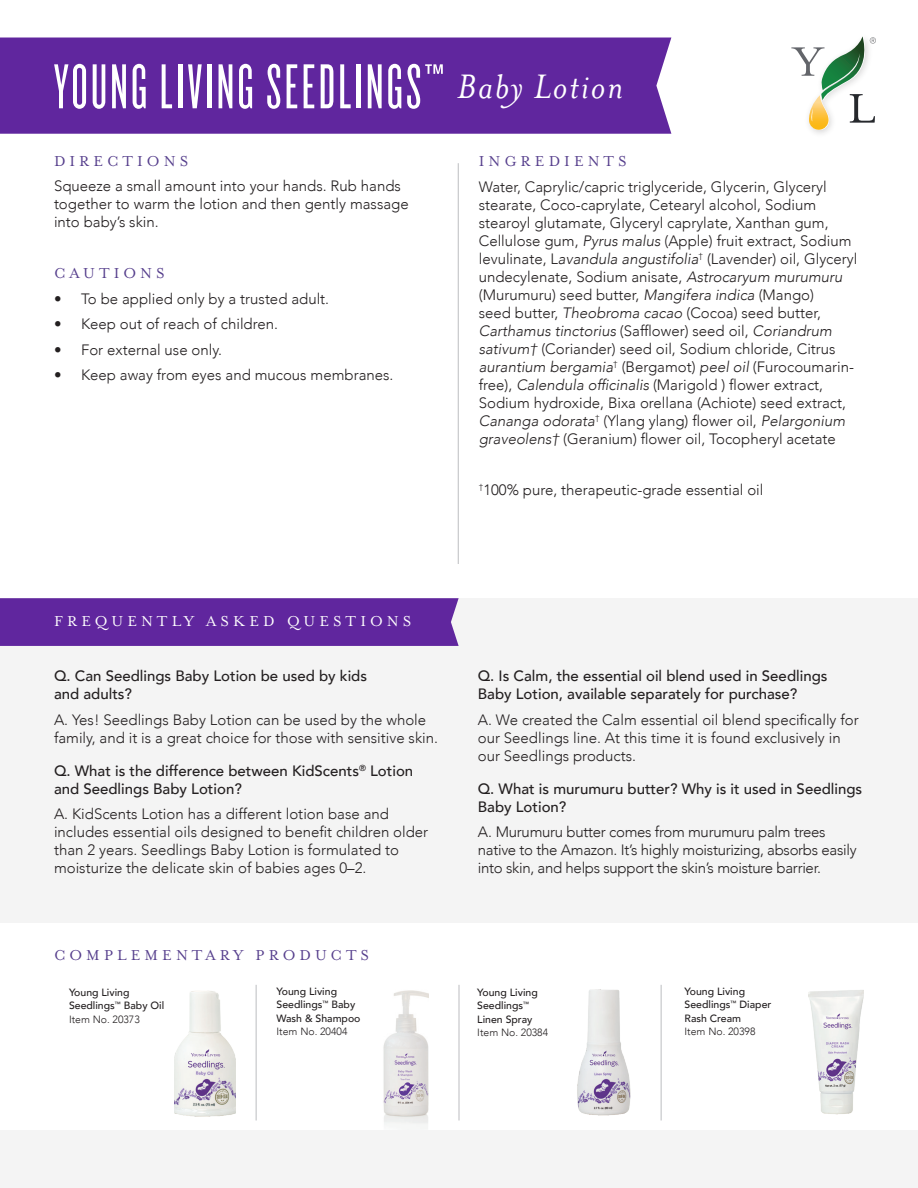
<style>
.page{position:relative;width:918px;height:1188px;background:#fff}
.page>*{position:absolute;margin:0;border:0;box-sizing:border-box;transform-origin:0 0}
.t1{font:66px "Knockout 26 Junior Flywght";letter-spacing:.05em;color:#fff}
.t2{font:16.5px "Mrs Eaves OT";letter-spacing:.25em;color:#553e8c}
.t3{font:16.5px "Mrs Eaves OT";letter-spacing:.25em;color:#fff}
.t4{font:300 15px/18px "Avenir";color:#231f20}
.t5{font:500 15px/18px "Avenir";color:#231f20}
.t6{font:300 15px/18px "Avenir";letter-spacing:-.02em;color:#231f20}
.t7{font:500 10.5px/13.5px "Avenir";color:#231f20}
.t8{font:300 10.5px "Avenir";color:#231f20}
.s1{font-style:italic}
</style>
<div class="page">
<div style="left:0;top:598px;width:918px;height:325px;background:#f4f4f4"></div>
<div style="left:0;top:598px;width:459px;height:48px;background:#60269e"></div>
<div style="left:0;top:38px;width:671px;height:96px;background:#60269e"></div>
<svg style="left:791px;top:36px;width:85px;height:94px"></svg>
<hr style="left:256px;top:985px;width:1px;height:135px;background:#bcbdc0">
<hr style="left:459px;top:985px;width:1px;height:135px;background:#bcbdc0">
<hr style="left:661px;top:985px;width:1px;height:135px;background:#bcbdc0">
<img style="left:577px;top:989px;width:54px;height:127px">
<img style="left:174px;top:991px;width:62px;height:126px">
<img style="left:383px;top:990px;width:46px;height:135px">
<img style="left:809px;top:990px;width:55px;height:125px">
<hr style="left:458px;top:163px;width:1px;height:401px;background:#bcbdc0">
<div style="left:0;top:1130px;width:918px;height:58px;background:#f4f4f4"></div>
<p class="t1" style="left:54px;top:50px;width:571px">YOUNG LIVING SEEDLINGS™ <sup>Baby</sup> <sup>Lotion</sup></p>
<p class="t2" style="left:54px;top:152px;width:136px">DIRECTIONS</p>
<p class="t4" style="left:54px;top:177px;width:356px">Squeeze a small amount into your hands. Rub hands together to warm the lotion and then gently massage into baby’s skin.</p>
<p class="t2" style="left:54px;top:264px;width:112px">CAUTIONS</p>
<p class="t4" style="left:54px;top:289px;width:277px">• To be applied only by a trusted adult.</p>
<p class="t4" style="left:54px;top:315px;width:226px">• Keep out of reach of children.</p>
<p class="t4" style="left:54px;top:340px;width:169px">• For external use only.</p>
<p class="t4" style="left:54px;top:366px;width:341px">• Keep away from eyes and mucous membranes.</p>
<p class="t2" style="left:479px;top:152px;width:149px">INGREDIENTS</p>
<p class="t4" style="left:479px;top:178px;width:380px">Water, Caprylic/capric triglyceride, Glycerin, Glyceryl stearate, Coco-caprylate, Cetearyl alcohol, Sodium stearoyl glutamate, Glyceryl caprylate, Xanthan gum, Cellulose gum, <span class="s1">Pyrus malus</span> (Apple) fruit extract, Sodium levulinate, L<span class="s1">avandula angustifolia</span><sup>†</sup> (Lavender) oil, Glyceryl undecylenate, Sodium anisate, <span class="s1">Astrocaryum murumuru </span>(Murumuru) seed butter, <span class="s1">Mangifera indica</span> (Mango)<br>seed butter, <span class="s1">Theobroma cacao</span> (Cocoa) seed butter, <span class="s1">Carthamus tinctorius</span> (Safflower) seed oil, <span class="s1">Coriandrum sativum†</span> (Coriander) seed oil, Sodium chloride, Citrus <span class="s1">aurantium bergamia</span><sup>†</sup> (Bergamot) <span class="s1">peel oil</span> (Furocoumarin&shy;free), <span class="s1">Calendula officinalis</span> (Marigold ) flower extract, Sodium hydroxide, Bixa orellana (Achiote) seed extract, <span class="s1">Cananga odorata</span><sup>†</sup> (Ylang ylang) flower oil, <span class="s1">Pelargonium graveolens†</span> (Geranium) flower oil, Tocopheryl acetate</p>
<p class="t4" style="left:479px;top:481px;width:286px"><sup>†</sup>100% pure, therapeutic-grade essential oil</p>
<p class="t3" style="left:54px;top:612px;width:359px">FREQUENTLY ASKED QUESTIONS</p>
<p class="t5" style="left:54px;top:666px;width:315px">Q. Can Seedlings Baby Lotion be used by kids and adults?</p>
<p class="t4" style="left:54px;top:711px;width:386px">A. Yes! Seedlings Baby Lotion can be used by the whole family, and it is a great choice for those with sensitive skin.</p>
<p class="t5" style="left:54px;top:761px;width:361px">Q. What is the difference between KidScents<sup>®</sup> Lotion and Seedlings Baby Lotion?</p>
<p class="t4" style="left:54px;top:805px;width:376px">A. KidScents Lotion has a different lotion base and includes essential oils designed to benefit children older than 2 years. Seedlings Baby Lotion is formulated to moisturize the delicate skin of babies ages 0–2.</p>
<p class="t2" style="left:54px;top:946px;width:317px">COMPLEMENTARY PRODUCTS</p>
<p class="t7" style="left:277px;top:984px;width:85px">Young Living<br>Seedlings<sup>™</sup> Baby<br>Wash &amp; Shampoo</p>
<p class="t8" style="left:277px;top:1025px;width:72px">Item No. 20404</p>
<p class="t7" style="left:69px;top:985px;width:97px">Young Living<br>Seedlings<sup>™</sup> Baby Oil</p>
<p class="t8" style="left:69px;top:1013px;width:72px">Item No. 20373</p>
<p class="t5" style="left:478px;top:666px;width:351px">Q. Is Calm, the essential oil blend used in Seedlings<br>Baby Lotion, available separately for purchase?</p>
<p class="t4" style="left:478px;top:711px;width:382px">A. We created the Calm essential oil blend specifically for our Seedlings line. At this time it is found exclusively in our Seedlings products.</p>
<p class="t5" style="left:478px;top:779px;width:386px">Q. What is murumuru butter? Why is it used in Seedlings<br>Baby Lotion?</p>
<p class="t6" style="left:478px;top:823px;width:380px">A. Murumuru butter comes from murumuru palm trees native to the Amazon. It’s highly moisturizing, absorbs easily into skin, and helps support the skin’s moisture barrier.</p>
<p class="t7" style="left:477px;top:985px;width:62px">Young Living<br>Seedlings<sup>™<br></sup>Linen Spray</p>
<p class="t8" style="left:477px;top:1026px;width:72px">Item No. 20384</p>
<p class="t7" style="left:685px;top:984px;width:88px">Young Living<br>Seedlings<sup>™</sup> Diaper<br>Rash Cream</p>
<p class="t8" style="left:685px;top:1025px;width:72px">Item No. 20398</p>
</div>
